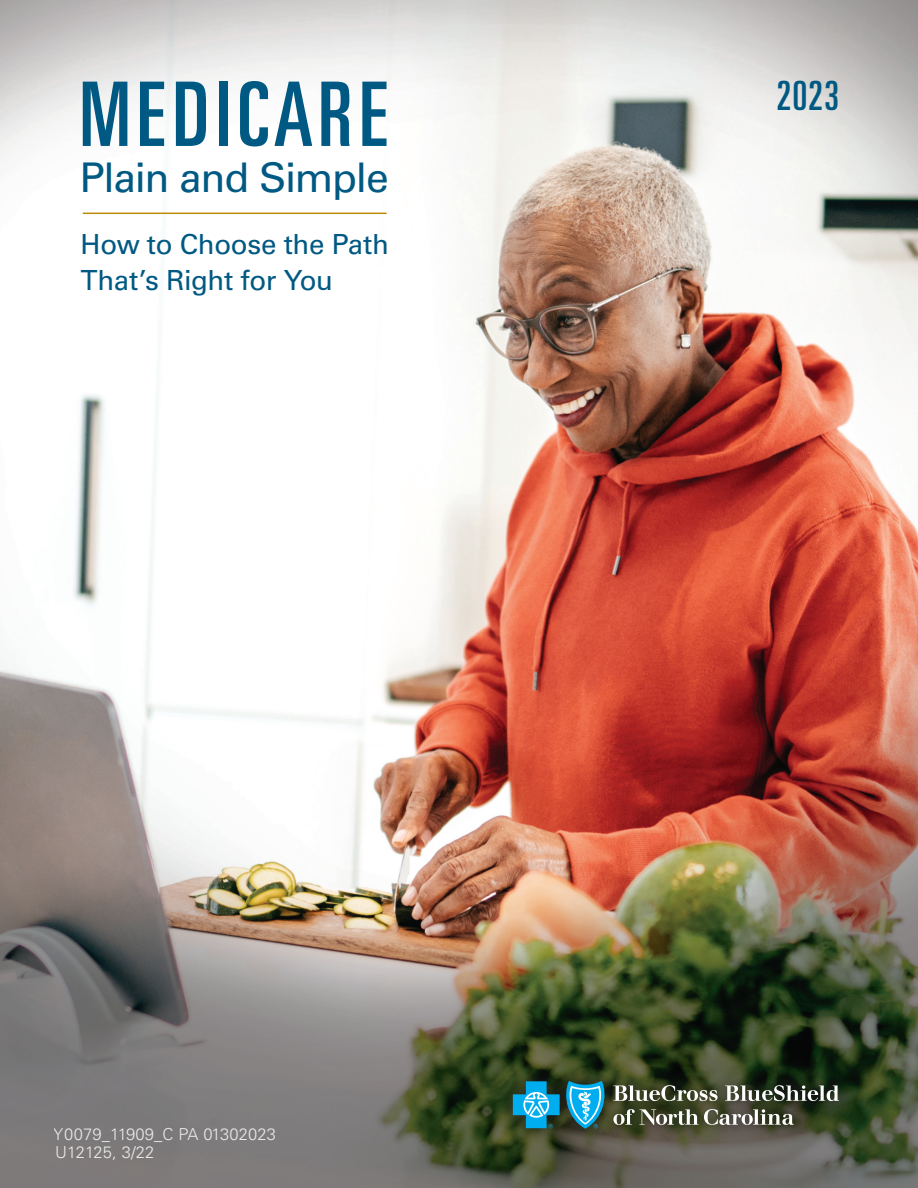
<style>
.page{position:relative;width:918px;height:1188px;background:#fff}
.page>*{position:absolute;margin:0;border:0;box-sizing:border-box;transform-origin:0 0}
.t1{font:40.8px "Univers LT Std";letter-spacing:-.035em;color:#005983}
.t2{font:ultra-condensed 40.35px "Univers LT Std";color:#005983}
.t3{font:27.75px/36px "Univers LT Std";letter-spacing:-.015em;color:#005983}
.t4{font:300 16.5px/18px "Univers LT Std";letter-spacing:.01em;color:#fff}
</style>
<div class="page">
<img style="left:0;top:0;width:918px;height:1188px">
<svg style="left:83px;top:82px;width:44px;height:64px"></svg>
<svg style="left:140px;top:82px;width:24px;height:64px"></svg>
<svg style="left:176px;top:82px;width:30px;height:64px"></svg>
<div style="left:219px;top:82px;width:9px;height:64px;background:#005983"></div>
<svg style="left:240px;top:81px;width:28px;height:65px"></svg>
<svg style="left:275px;top:82px;width:37px;height:64px"></svg>
<svg style="left:321px;top:82px;width:29px;height:64px"></svg>
<svg style="left:362px;top:82px;width:25px;height:64px"></svg>
<hr style="left:83px;top:213px;width:304px;height:1px;background:#bb8c07">
<div style="left:498px;top:1066px;width:355px;height:77px;background:#231f20;opacity:.9"></div>
<svg style="left:613px;top:1085px;width:105px;height:16px"></svg>
<svg style="left:725px;top:1085px;width:114px;height:16px"></svg>
<svg style="left:613px;top:1109px;width:181px;height:16px"></svg>
<svg style="left:513px;top:1081px;width:93px;height:48px;background:#328ca5"></svg>
<p class="t1" style="left:80px;top:153px;width:311px">Plain and Simple</p>
<p class="t3" style="left:81px;top:226px;width:310px">How to Choose the Path<br>That’s Right for You</p>
<p class="t4" style="left:54px;top:1125px;width:224px">Y0079_11909_C PA 01302023<br>U12125, 3/22</p>
<p class="t2" style="left:777px;top:73px;width:64px">2023</p>
</div>
